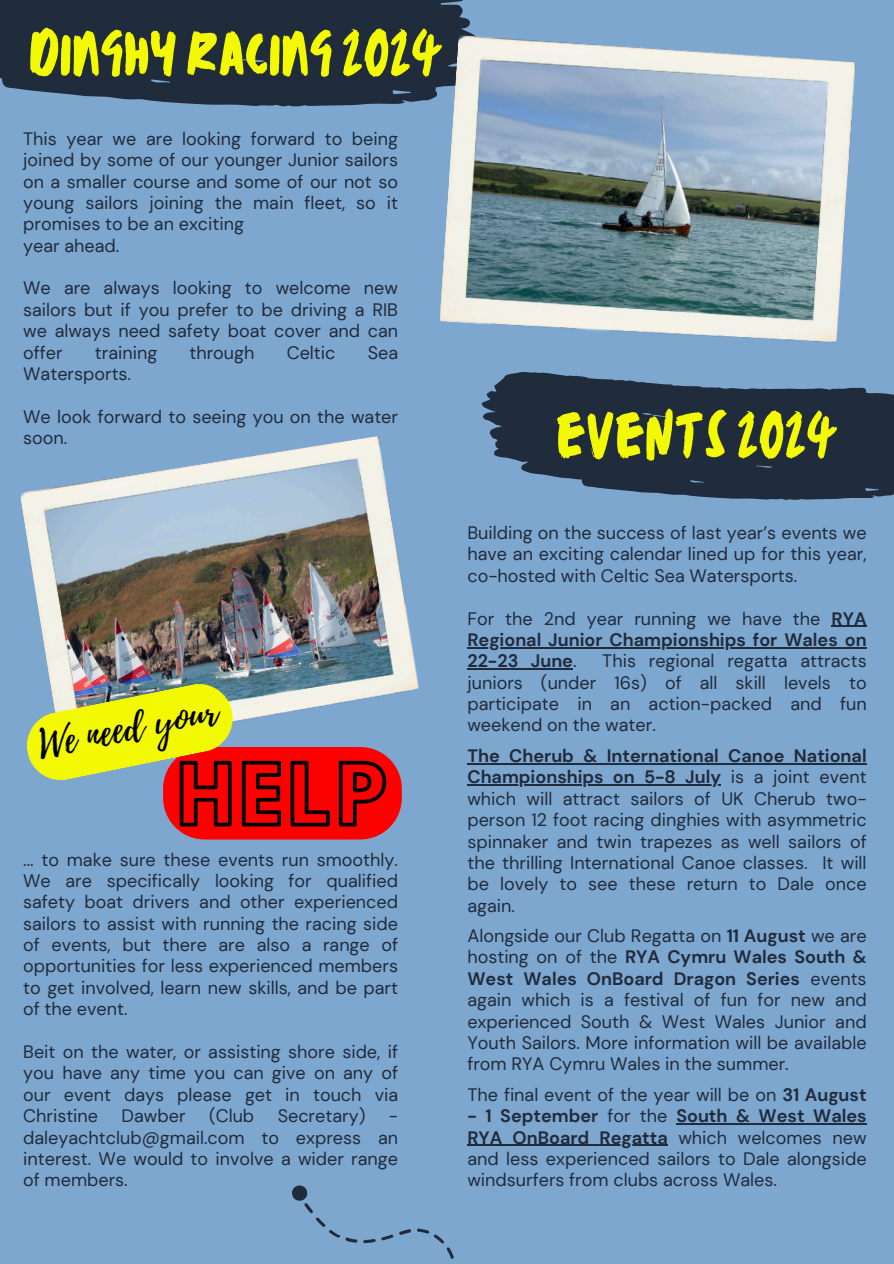
<style>
.page{position:relative;width:894px;height:1264px;background:#fff}
.page>*{position:absolute;margin:0;border:0;box-sizing:border-box;transform-origin:0 0}
.t1{font:75px "Hussar Ekologiczne 1";color:#000}
.t2{font:60px "TC October Regular";color:#f2f903}
.t3{font:39px "Playlist Script";color:#000}
.t4{font:18px/21.3px "DM Sans";color:#202b3b;text-align:justify}
.t5{font:700 18px/21.3px "DM Sans";color:#202b3b}
.s1{font-weight:700}
.s2{font-weight:400}
</style>
<div class="page">
<div style="left:0;top:0;width:893px;height:1263px;background:#7ea7d0"></div>
<svg style="left:0;top:0;width:474px;height:107px;background:#263345"></svg>
<img style="left:438px;top:35px;width:417px;height:308px">
<svg style="left:481px;top:372px;width:412px;height:128px;fill:#202b3b"></svg>
<img style="left:20px;top:436px;width:399px;height:257px">
<svg style="left:26px;top:683px;width:375px;height:156px"></svg>
<hr style="left:831px;top:625px;width:35px;height:1px;background:#202b3b">
<hr style="left:467px;top:647px;width:399px;height:1px;background:#202b3b">
<hr style="left:467px;top:668px;width:106px;height:1px;background:#202b3b">
<hr style="left:467px;top:763px;width:399px;height:1px;background:#202b3b">
<hr style="left:467px;top:784px;width:254px;height:1px;background:#202b3b">
<hr style="left:676px;top:1123px;width:190px;height:1px;background:#202b3b">
<hr style="left:467px;top:1144px;width:200px;height:1px;background:#202b3b">
<svg style="left:292px;top:1185px;width:162px;height:74px"></svg>
<h3 class="t2" style="left:29px;top:8px;width:416px">DINGHY RACING2024</h3>
<p class="t4" style="left:23px;top:128px;width:376px">This year we are looking forward to being joined by some of our younger Junior sailors on a smaller course and some of our not so young sailors joining the main fleet, so it promises to be an exciting</p>
<p class="t4" style="left:23px;top:235px;width:98px">year ahead.</p>
<p class="t4" style="left:23px;top:278px;width:376px">We are always looking to welcome new sailors but if you prefer to be driving a RIB we always need safety boat cover and can offer</p>
<p class="t4" style="left:95px;top:342px;width:64px">training</p>
<p class="t4" style="left:189px;top:342px;width:66px">through</p>
<p class="t4" style="left:286px;top:342px;width:50px">Celtic</p>
<p class="t4" style="left:367px;top:342px;width:32px">Sea</p>
<p class="t4" style="left:23px;top:363px;width:109px">Watersports.</p>
<p class="t4" style="left:23px;top:406px;width:376px">We look forward to seeing you on the water soon.</p>
<p class="t2" style="left:555px;top:390px;width:284px">EVENTS2024</p>
<p class="t3" style="left:33px;top:717px;width:183px;rotate:-11deg">We need your</p>
<p class="t1" style="left:177px;top:764px;width:212px">HELP</p>
<p class="t4" style="left:23px;top:848px;width:376px">... to make sure these events run smoothly.<br>We are specifically looking for qualified safety boat drivers and other experienced sailors to assist with running the racing side of events, but there are also a range of opportunities for less experienced members to get involved, learn new skills, and be part of the event.</p>
<p class="t4" style="left:23px;top:1041px;width:376px">Beit on the water, or assisting shore side, if you have any time you can give on any of our event days please get in touch via Christine</p>
<p class="t4" style="left:122px;top:1105px;width:65px">Dawber</p>
<p class="t4" style="left:209px;top:1105px;width:47px">(Club</p>
<p class="t4" style="left:277px;top:1105px;width:89px">Secretary)</p>
<p class="t4" style="left:23px;top:1105px;width:376px;text-indent:365px">- daleyachtclub@gmail.com to express an interest. We would to involve a wider range of members.</p>
<p class="t4" style="left:467px;top:522px;width:400px">Building on the success of last year’s events we have an exciting calendar lined up for this year, co-hosted with Celtic Sea Watersports.</p>
<p class="t4" style="left:467px;top:607px;width:400px">For the 2nd year running we have the <span class="s1">RYA</span></p>
<p class="t5" style="left:467px;top:629px;width:400px">Regional Junior Championships for Wales on<br>22-23 June<span class="s2">.</span></p>
<p class="t4" style="left:467px;top:650px;width:400px;text-indent:135px">This regional regatta attracts juniors (under 16s) of all skill levels to participate in an action-packed and fun weekend on the water.</p>
<h4 class="t5" style="left:467px;top:745px;width:400px">The Cherub &amp; International Canoe National</h4>
<h1 class="t4" style="left:467px;top:766px;width:400px"><span class="s1">Championships on 5-8 July</span> is a joint event which will attract sailors of UK Cherub two&shy;person 12 foot racing dinghies with asymmetric spinnaker and twin trapezes as well sailors of the thrilling International Canoe classes. It will be lovely to see these return to Dale once again.</h1>
<p class="t4" style="left:467px;top:925px;width:400px">Alongside our Club Regatta on <span class="s1">11 August</span> we are hosting on of the <span class="s1">RYA Cymru Wales South &amp; West Wales OnBoard Dragon Series</span> events again which is a festival of fun for new and experienced South &amp; West Wales Junior and Youth Sailors. More information will be available from RYA Cymru Wales in the summer.</p>
<p class="t4" style="left:467px;top:1083px;width:400px">The final event of the year will be on <span class="s1">31 August</span></p>
<p class="t5" style="left:467px;top:1105px;width:400px">- 1 September <span class="s2">for the</span> South &amp; West Wales</p>
<p class="t4" style="left:467px;top:1126px;width:400px"><span class="s1">RYA OnBoard Regatta</span> which welcomes new and less experienced sailors to Dale alongside windsurfers from clubs across Wales.</p>
</div>
